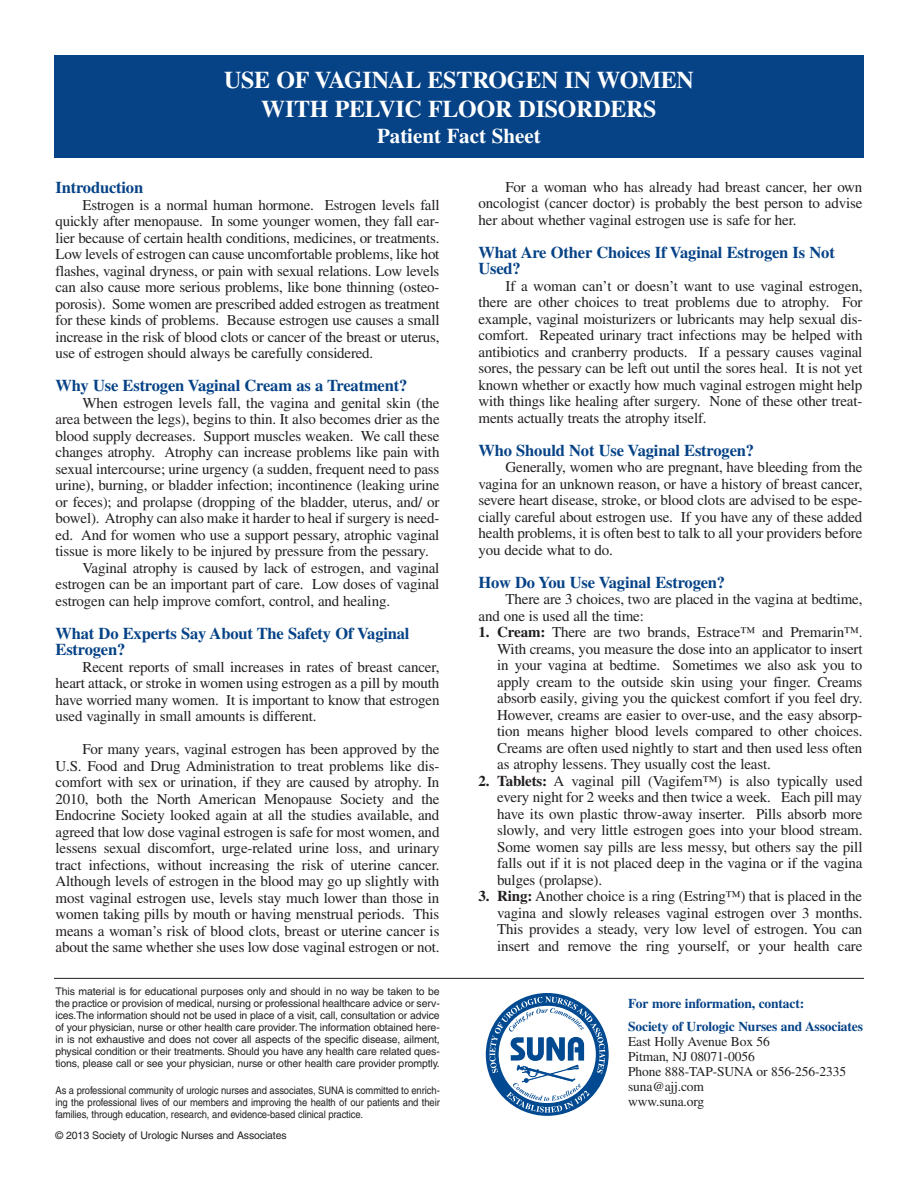
<style>
.page{position:relative;width:918px;height:1188px;background:#fff}
.page>*{position:absolute;margin:0;border:0;box-sizing:border-box;transform-origin:0 0}
.t1{font:700 24px/28.8px "Times";letter-spacing:-.01em;color:#fff;text-align:center}
.t2{font:700 21px "Times";color:#fff}
.t3{font:700 16.5px/16.5px "Times";letter-spacing:-.01em;color:#054286}
.t4{font:15px/16.5px "Times";letter-spacing:-.01em;color:#231f20;text-align:justify}
.t5{font:13.5px/15px "Times";letter-spacing:-.01em;color:#231f20}
.t6{font:700 13.5px/22.5px "Times";letter-spacing:-.01em;color:#054286}
.t7{font:10.5px/12px "Helvetica";letter-spacing:-.01em;color:#231f20;text-align:justify}
.t8{font:10.5px/12px "Helvetica";letter-spacing:-.01em;color:#231f20;text-align:justify;scale:.9 1}
.s1{font-weight:700}
</style>
<div class="page">
<svg style="left:486px;top:993px;width:123px;height:123px"></svg>
<svg style="left:489px;top:997px;width:116px;height:116px"></svg>
<hr style="left:54px;top:978px;width:810px;height:1px;background:#231f20">
<div style="left:54px;top:56px;width:810px;height:102px;background:#054286"></div>
<h1 class="t1" style="left:224px;top:68px;width:471px">USE OF VAGINAL ESTROGEN IN WOMEN<br>WITH PELVIC FLOOR DISORDERS</h1>
<h2 class="t2" style="left:377px;top:129px;width:165px">Patient Fact Sheet</h2>
<p class="t3" style="left:56px;top:181px;width:89px">Introduction</p>
<p class="t4" style="left:56px;top:198px;width:386px;text-indent:27px">Estrogen is a normal human hormone. Estrogen levels fall quickly after menopause. In some younger women, they fall ear&shy;lier because of certain health conditions, medicines, or treatments.<br>Low levels of estrogen can cause uncomfortable problems, like hot flashes, vaginal dryness, or pain with sexual relations. Low levels can also cause more serious problems, like bone thinning (osteo&shy;porosis). Some women are prescribed added estrogen as treatment for these kinds of problems. Because estrogen use causes a small increase in the risk of blood clots or cancer of the breast or uterus, use of estrogen should always be carefully considered.</p>
<p class="t3" style="left:56px;top:379px;width:353px">Why Use Estrogen Vaginal Cream as a Treatment?</p>
<p class="t4" style="left:82px;top:396px;width:358px">When estrogen levels fall, the vagina and genital skin (the</p>
<p class="t4" style="left:56px;top:412px;width:386px">area between the legs), begins to thin. It also becomes drier as the</p>
<p class="t4" style="left:56px;top:429px;width:385px">blood supply decreases. Support muscles weaken. We call these</p>
<p class="t4" style="left:56px;top:445px;width:386px">changes atrophy. Atrophy can increase problems like pain with</p>
<p class="t4" style="left:56px;top:462px;width:385px">sexual intercourse; urine urgency (a sudden, frequent need to pass</p>
<p class="t4" style="left:56px;top:478px;width:385px">urine), burning, or bladder infection; incontinence (leaking urine</p>
<p class="t4" style="left:56px;top:495px;width:385px">or feces); and prolapse (dropping of the bladder, uterus, and/ or</p>
<p class="t4" style="left:56px;top:511px;width:385px">bowel). Atrophy can also make it harder to heal if surgery is need-</p>
<p class="t4" style="left:56px;top:528px;width:385px">ed. And for women who use a support pessary, atrophic vaginal</p>
<p class="t4" style="left:56px;top:544px;width:375px">tissue is more likely to be injured by pressure from the pessary.</p>
<p class="t4" style="left:82px;top:561px;width:358px">Vaginal atrophy is caused by lack of estrogen, and vaginal</p>
<p class="t4" style="left:56px;top:577px;width:385px">estrogen can be an important part of care. Low doses of vaginal</p>
<p class="t4" style="left:56px;top:594px;width:336px">estrogen can help improve comfort, control, and healing.</p>
<p class="t3" style="left:56px;top:626px;width:356px">What Do Experts Say About The Safety Of Vaginal<br>Estrogen?</p>
<p class="t4" style="left:56px;top:660px;width:386px;text-indent:27px">Recent reports of small increases in rates of breast cancer, heart attack, or stroke in women using estrogen as a pill by mouth have worried many women. It is important to know that estrogen used vaginally in small amounts is different.</p>
<p class="t4" style="left:56px;top:742px;width:386px;text-indent:27px">For many years, vaginal estrogen has been approved by the U.S. Food and Drug Administration to treat problems like dis&shy;comfort with sex or urination, if they are caused by atrophy. In 2010, both the North American Menopause Society and the Endocrine Society looked again at all the studies available, and agreed that low dose vaginal estrogen is safe for most women, and lessens sexual discomfort, urge-related urine loss, and urinary tract infections, without increasing the risk of uterine cancer.<br>Although levels of estrogen in the blood may go up slightly with most vaginal estrogen use, levels stay much lower than those in women taking pills by mouth or having menstrual periods. This means a woman’s risk of blood clots, breast or uterine cancer is about the same whether she uses low dose vaginal estrogen or not.</p>
<p class="t7" style="left:56px;top:986px;width:386px">This material is for educational purposes only and should in no way be taken to be the practice or provision of medical, nursing or professional healthcare advice or serv&shy;ices.The information should not be used in place of a visit, call, consultation or advice of your physician, nurse or other health care provider. The information obtained here&shy;in is not exhaustive and does not cover all aspects of the specific disease, ailment, physical condition or their treatments. Should you have any health care related ques&shy;tions, please call or see your physician, nurse or other health care provider promptly.</p>
<p class="t8" style="left:56px;top:1086px;width:429px">As a professional community of urologic nurses and associates, SUNA is committed to enrich&shy;ing the professional lives of our members and improving the health of our patients and their families, through education, research, and evidence-based clinical practice.</p>
<p class="t7" style="left:56px;top:1130px;width:233px">© 2013 Society of Urologic Nurses and Associates</p>
<p class="t4" style="left:478px;top:180px;width:385px;text-indent:27px">For a woman who has already had breast cancer, her own oncologist (cancer doctor) is probably the best person to advise her about whether vaginal estrogen use is safe for her.</p>
<p class="t3" style="left:478px;top:246px;width:358px">What Are Other Choices If Vaginal Estrogen Is Not<br>Used?</p>
<p class="t4" style="left:478px;top:279px;width:386px;text-indent:27px">If a woman can’t or doesn’t want to use vaginal estrogen, there are other choices to treat problems due to atrophy. For example, vaginal moisturizers or lubricants may help sexual dis&shy;comfort. Repeated urinary tract infections may be helped with antibiotics and cranberry products. If a pessary causes vaginal sores, the pessary can be left out until the sores heal. It is not yet known whether or exactly how much vaginal estrogen might help with things like healing after surgery. None of these other treat&shy;ments actually treats the atrophy itself.</p>
<p class="t3" style="left:478px;top:444px;width:277px">Who Should Not Use Vaginal Estrogen?</p>
<p class="t4" style="left:478px;top:461px;width:386px;text-indent:27px">Generally, women who are pregnant, have bleeding from the vagina for an unknown reason, or have a history of breast cancer, severe heart disease, stroke, or blood clots are advised to be espe&shy;cially careful about estrogen use. If you have any of these added health problems, it is often best to talk to all your providers before you decide what to do.</p>
<p class="t3" style="left:478px;top:576px;width:248px">How Do You Use Vaginal Estrogen?</p>
<p class="t4" style="left:478px;top:593px;width:386px;text-indent:27px">There are 3 choices, two are placed in the vagina at bedtime, and one is used all the time:</p>
<p class="t4" style="left:497px;top:626px;width:367px;text-indent:-19px"><span class="s1">1. Cream:</span> There are two brands, Estrace™ and Premarin™.<br>With creams, you measure the dose into an applicator to insert in your vagina at bedtime. Sometimes we also ask you to apply cream to the outside skin using your finger. Creams absorb easily, giving you the quickest comfort if you feel dry.<br>However, creams are easier to over-use, and the easy absorp&shy;tion means higher blood levels compared to other choices.<br>Creams are often used nightly to start and then used less often as atrophy lessens. They usually cost the least.</p>
<p class="t4" style="left:497px;top:774px;width:367px;text-indent:-19px"><span class="s1">2. Tablets:</span> A vaginal pill (Vagifem™) is also typically used every night for 2 weeks and then twice a week. Each pill may have its own plastic throw-away inserter. Pills absorb more slowly, and very little estrogen goes into your blood stream.<br>Some women say pills are less messy, but others say the pill falls out if it is not placed deep in the vagina or if the vagina bulges (prolapse).</p>
<p class="t4" style="left:497px;top:890px;width:367px;text-indent:-19px"><span class="s1">3. Ring:</span> Another choice is a ring (Estring™) that is placed in the vagina and slowly releases vaginal estrogen over 3 months.<br>This provides a steady, very low level of estrogen. You can insert and remove the ring yourself, or your health care</p>
<p class="t6" style="left:628px;top:994px;width:236px">For more information, contact:<br>Society of Urologic Nurses and Associates</p>
<p class="t5" style="left:628px;top:1035px;width:219px">East Holly Avenue Box 56<br>Pitman, NJ 08071-0056<br>Phone 888-TAP-SUNA or 856-256-2335 suna@ajj.com<br>www.suna.org</p>
</div>
